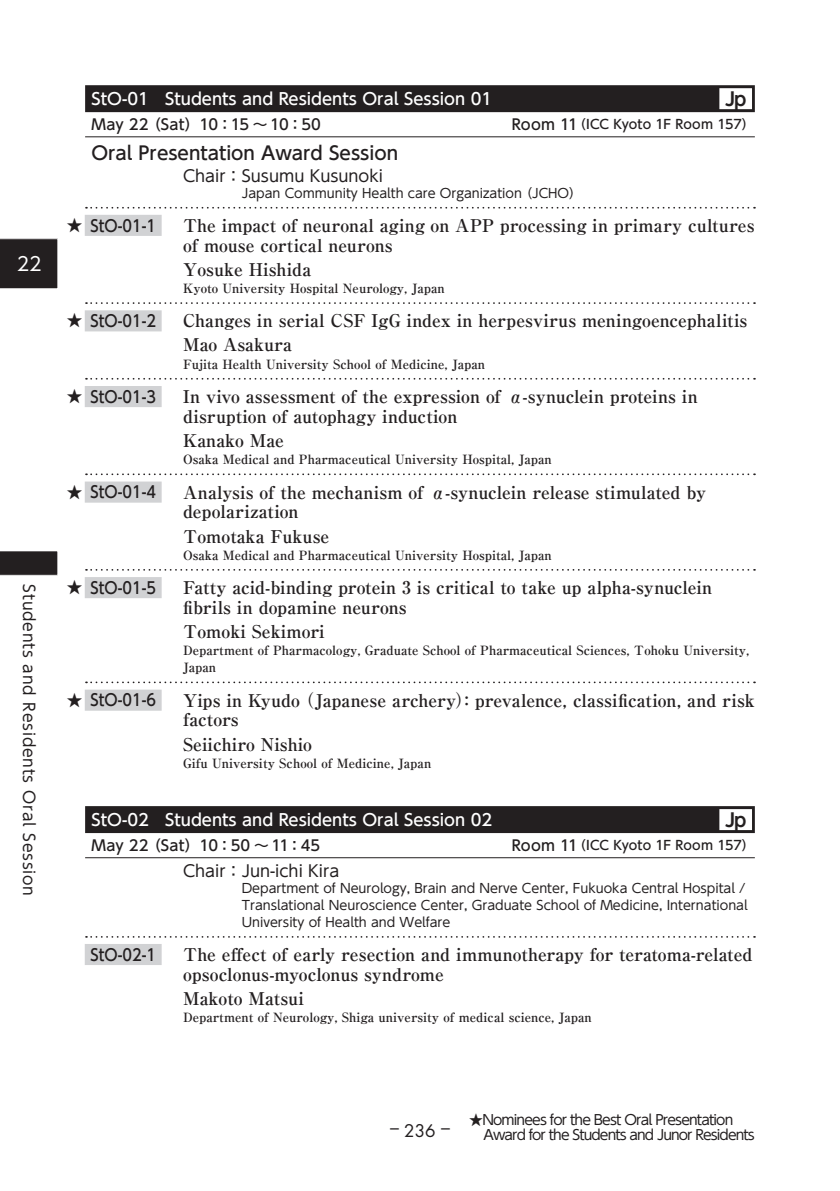
<style>
.page{position:relative;width:840px;height:1191px;background:#fff}
.page>*{position:absolute;margin:0;border:0;box-sizing:border-box;transform-origin:0 0}
.t1{font:18.8px "UD Shin Go Pr 6 N";color:#fff}
.t2{font:500 18.4px "UD Shin Go Pr 6 N";color:#231f20}
.t3{font:700 18.4px "UD Shin Go Pr 6 N De";color:#231f20}
.t4{font:700 17.6px/19.8px "Ryumin Pr 6 N";color:#231f20}
.t5{font:17px "Futura Std";color:#231f20;scale:2.5 1}
.t6{font:500 16.2px "UD Shin Go Pr 6 N";color:#fff}
.t7{font:500 16.2px "UD Shin Go Pr 6 N";color:#231f20;scale:.9 1}
.t8{font:16.2px "UD Shin Go Pr 6 N";color:#231f20}
.t9{font:15.6px "UD Shin Go Pr 6 N";letter-spacing:.05em;color:#231f20}
.t10{font:500 14.8px "UD Shin Go Pr 6 N";letter-spacing:.005em;color:#231f20}
.t11{font:13.8px/14.6px "UD Shin Go Pr 6 N";letter-spacing:-.065em;color:#231f20}
.t12{font:700 12.8px/17px "Ryumin Pr 6 N";color:#231f20}
.t13{font:12.8px/17px "UD Shin Go Pr 6 N";color:#231f20}
.t14{font:500 12.8px "UD Shin Go Pr 6 N";letter-spacing:.01em;color:#231f20}
.s1{font-size:14.8px}
.s2{font-size:15.6px}
</style>
<div class="page">
<div style="left:85px;top:85px;width:669px;height:27px;background:#231f20"></div>
<div style="left:719px;top:88px;width:32px;height:21px;background:#fff"></div>
<hr style="left:85px;top:136px;width:669px;height:1px;background:#231f20">
<svg style="left:86px;top:207px;width:668px;height:2px"></svg>
<div style="left:85px;top:215px;width:76px;height:21px;background:#d1d2d4"></div>
<svg style="left:86px;top:302px;width:668px;height:2px"></svg>
<div style="left:85px;top:310px;width:76px;height:21px;background:#d1d2d4"></div>
<svg style="left:86px;top:378px;width:668px;height:1px"></svg>
<div style="left:85px;top:386px;width:76px;height:21px;background:#d1d2d4"></div>
<svg style="left:86px;top:473px;width:668px;height:2px"></svg>
<div style="left:85px;top:481px;width:76px;height:21px;background:#d1d2d4"></div>
<svg style="left:86px;top:569px;width:668px;height:1px"></svg>
<div style="left:85px;top:577px;width:76px;height:21px;background:#d1d2d4"></div>
<svg style="left:86px;top:681px;width:668px;height:2px"></svg>
<div style="left:85px;top:689px;width:76px;height:21px;background:#d1d2d4"></div>
<div style="left:85px;top:806px;width:669px;height:27px;background:#231f20"></div>
<div style="left:719px;top:809px;width:32px;height:21px;background:#fff"></div>
<hr style="left:85px;top:857px;width:669px;height:1px;background:#231f20">
<svg style="left:86px;top:936px;width:668px;height:1px"></svg>
<div style="left:85px;top:944px;width:76px;height:21px;background:#d1d2d4"></div>
<svg style="left:0;top:238px;width:58px;height:51px;background:#2c292a"></svg>
<svg style="left:0;top:551px;width:58px;height:25px"></svg>
<p class="t1" style="left:17px;top:248px;width:26px">22</p>
<p class="t9" style="left:42px;top:584px;width:313px;rotate:90deg">Students and Residents Oral Session</p>
<p class="t6" style="left:91px;top:85px;width:402px">StO-01　Students and Residents Oral Session 01</p>
<p class="t3" style="left:724px;top:84px;width:23px">Jp</p>
<p class="t10" style="left:91px;top:112px;width:231px">May 22 （Sat）10：15 ～ 10：50</p>
<p class="t14" style="left:496px;top:114px;width:259px"><span class="s1">　Room 11</span>（ICC Kyoto 1F Room 157）</p>
<p class="t2" style="left:91px;top:138px;width:308px">Oral Presentation Award Session</p>
<p class="t8" style="left:183px;top:163px;width:217px">Chair：Susumu Kusunoki　</p>
<p class="t13" style="left:242px;top:184px;width:341px">Japan Community Health care Organization（JCHO）</p>
<p class="t7" style="left:67px;top:212px;width:100px"><span class="s2">★</span> StO-01-1</p>
<p class="t4" style="left:183px;top:214px;width:572px">The impact of neuronal aging on APP processing in primary cultures of mouse cortical neurons</p>
<p class="t4" style="left:183px;top:258px;width:129px">Yosuke Hishida</p>
<p class="t12" style="left:183px;top:279px;width:263px">Kyoto University Hospital Neurology, Japan</p>
<p class="t7" style="left:67px;top:308px;width:100px"><span class="s2">★</span> StO-01-2</p>
<p class="t4" style="left:183px;top:308px;width:565px;line-height:24px">Changes in serial CSF IgG index in herpesvirus meningoencephalitis<br>Mao Asakura</p>
<p class="t12" style="left:183px;top:355px;width:303px">Fujita Health University School of Medicine, Japan</p>
<p class="t7" style="left:67px;top:383px;width:100px"><span class="s2">★</span> StO-01-3</p>
<p class="t4" style="left:183px;top:386px;width:516px">In vivo assessment of the expression of α-synuclein proteins in disruption of autophagy induction</p>
<p class="t4" style="left:183px;top:430px;width:102px">Kanako Mae</p>
<p class="t12" style="left:183px;top:450px;width:370px">Osaka Medical and Pharmaceutical University Hospital, Japan</p>
<p class="t7" style="left:67px;top:479px;width:100px"><span class="s2">★</span> StO-01-4</p>
<p class="t4" style="left:183px;top:481px;width:524px">Analysis of the mechanism of α-synuclein release stimulated by depolarization</p>
<p class="t4" style="left:183px;top:525px;width:148px">Tomotaka Fukuse</p>
<p class="t12" style="left:183px;top:546px;width:370px">Osaka Medical and Pharmaceutical University Hospital, Japan</p>
<p class="t7" style="left:67px;top:574px;width:100px"><span class="s2">★</span> StO-01-5</p>
<p class="t4" style="left:183px;top:577px;width:530px">Fatty acid-binding protein 3 is critical to take up alpha-synuclein fibrils in dopamine neurons</p>
<p class="t4" style="left:183px;top:621px;width:143px">Tomoki Sekimori</p>
<p class="t12" style="left:183px;top:641px;width:567px">Department of Pharmacology, Graduate School of Pharmaceutical Sciences, Tohoku University,<br>Japan</p>
<p class="t7" style="left:67px;top:687px;width:100px"><span class="s2">★</span> StO-01-6</p>
<p class="t4" style="left:183px;top:689px;width:573px">Yips in Kyudo （Japanese archery）: prevalence, classification, and risk factors</p>
<p class="t4" style="left:183px;top:733px;width:130px">Seiichiro Nishio</p>
<p class="t12" style="left:183px;top:754px;width:249px">Gifu University School of Medicine, Japan</p>
<p class="t6" style="left:91px;top:806px;width:402px">StO-02　Students and Residents Oral Session 02</p>
<p class="t3" style="left:724px;top:804px;width:23px">Jp</p>
<p class="t10" style="left:91px;top:833px;width:230px">May 22 （Sat）10：50 ～ 11：45</p>
<p class="t14" style="left:496px;top:834px;width:259px"><span class="s1">　Room 11</span>（ICC Kyoto 1F Room 157）</p>
<p class="t8" style="left:183px;top:858px;width:174px">Chair：Jun-ichi Kira　</p>
<p class="t13" style="left:242px;top:879px;width:507px">Department of Neurology, Brain and Nerve Center, Fukuoka Central Hospital /<br>Translational Neuroscience Center, Graduate School of Medicine, International<br>University of Health and Welfare</p>
<p class="t7" style="left:90px;top:941px;width:74px">StO-02-1</p>
<p class="t4" style="left:183px;top:943px;width:570px">The effect of early resection and immunotherapy for teratoma-related opsoclonus-myoclonus syndrome</p>
<p class="t4" style="left:183px;top:987px;width:122px">Makoto Matsui</p>
<p class="t12" style="left:183px;top:1008px;width:410px">Department of Neurology, Shiga university of medical science, Japan</p>
<p class="t5" style="left:390px;top:1120px;width:25px">-236 -</p>
<p class="t11" style="left:483px;top:1112px;width:273px;text-indent:-14px">★Nominees for the Best Oral Presentation<br>Award for the Students and Junor Residents</p>
</div>
